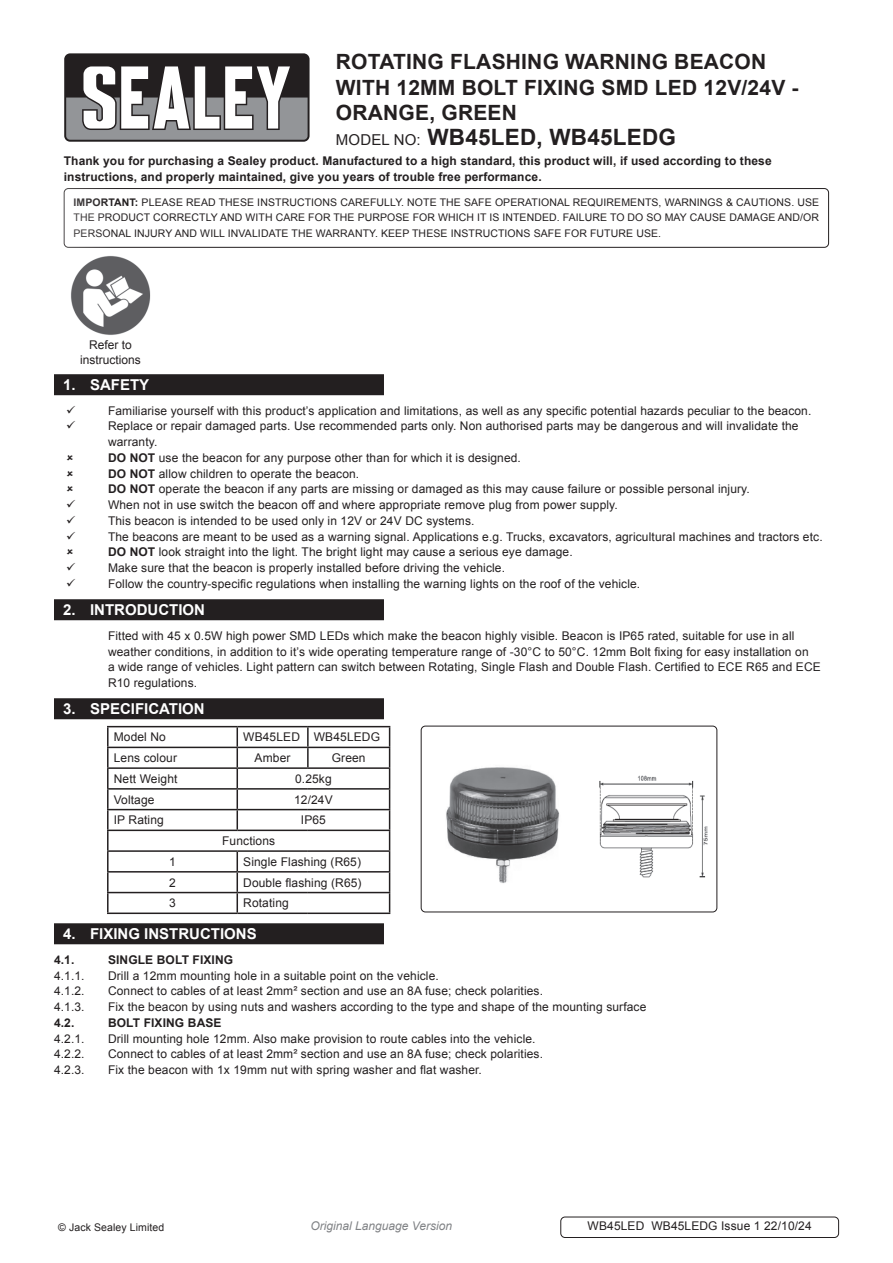
<style>
.page{position:relative;width:893px;height:1263px;background:#fff}
.page>*{position:absolute;margin:0;border:0;box-sizing:border-box;transform-origin:0 0}
.Instructions_Model_No{font:700 22.5px "Arial";letter-spacing:.01em;color:#231f20}
.Product_Description{font:700 21px/25.2px "Arial";letter-spacing:.01em;color:#231f20}
.t1{font:700 15px "Arial";color:#fff}
.Body{font:12px/15.8px "Arial";letter-spacing:.01em;color:#231f20}
.Body-2{font:700 12px/15.8px "Arial";letter-spacing:.01em;color:#231f20}
.Body__Footer{font:12px "Arial";letter-spacing:.01em;color:#231f20}
.t2{font:italic 12px "Arial";color:#808285}
.Body__Justified__7pt{font:10.5px/15.8px "Arial";letter-spacing:.01em;color:#231f20;text-align:justify}
.s1{font-weight:400;font-size:15px}
.s2{font-weight:700}
</style>
<div class="page">
<div style="left:64px;top:53px;width:246px;height:89px;background:#231f20;border-radius:6px"></div>
<svg style="left:66px;top:66px;width:242px;height:74px"></svg>
<div style="left:64px;top:188px;width:765px;height:60px;border:1px solid #231f20;border-radius:4px"></div>
<div style="left:54px;top:374px;width:330px;height:21px;background:#231f20"></div>
<div style="left:54px;top:599px;width:330px;height:21px;background:#231f20"></div>
<div style="left:54px;top:698px;width:330px;height:21px;background:#231f20"></div>
<div style="left:54px;top:923px;width:330px;height:21px;background:#231f20"></div>
<div style="left:560px;top:1216px;width:279px;height:22px;border:1px solid #231f20;border-radius:4px"></div>
<img style="left:71px;top:256px;width:80px;height:79px">
<hr style="left:107px;top:726px;width:130px;height:1px;background:#231f20">
<hr style="left:107px;top:727px;width:2px;height:20px;background:#231f20">
<hr style="left:237px;top:726px;width:71px;height:1px;background:#231f20">
<hr style="left:308px;top:726px;width:82px;height:1px;background:#231f20">
<hr style="left:307px;top:727px;width:2px;height:20px;background:#231f20">
<hr style="left:107px;top:747px;width:130px;height:1px;background:#231f20">
<hr style="left:237px;top:747px;width:71px;height:1px;background:#231f20">
<hr style="left:308px;top:747px;width:82px;height:1px;background:#231f20">
<svg style="left:307px;top:748px;width:2px;height:19px"></svg>
<hr style="left:107px;top:767px;width:130px;height:2px;background:#231f20">
<hr style="left:237px;top:767px;width:71px;height:2px;background:#231f20">
<hr style="left:308px;top:767px;width:82px;height:2px;background:#231f20">
<hr style="left:107px;top:788px;width:130px;height:2px;background:#231f20">
<hr style="left:237px;top:788px;width:71px;height:2px;background:#231f20">
<hr style="left:308px;top:788px;width:82px;height:2px;background:#231f20">
<hr style="left:107px;top:809px;width:130px;height:1px;background:#231f20">
<hr style="left:237px;top:809px;width:71px;height:1px;background:#231f20">
<svg style="left:237px;top:727px;width:1px;height:102px"></svg>
<hr style="left:308px;top:809px;width:82px;height:1px;background:#231f20">
<hr style="left:107px;top:829px;width:130px;height:2px;background:#231f20">
<hr style="left:237px;top:829px;width:71px;height:2px;background:#231f20">
<hr style="left:308px;top:829px;width:82px;height:2px;background:#231f20">
<hr style="left:107px;top:850px;width:130px;height:2px;background:#231f20">
<svg style="left:107px;top:748px;width:2px;height:123px"></svg>
<hr style="left:237px;top:850px;width:71px;height:2px;background:#231f20">
<hr style="left:308px;top:850px;width:82px;height:2px;background:#231f20">
<hr style="left:107px;top:871px;width:130px;height:1px;background:#231f20">
<hr style="left:107px;top:872px;width:2px;height:20px;background:#231f20">
<hr style="left:237px;top:871px;width:71px;height:1px;background:#231f20">
<hr style="left:308px;top:871px;width:82px;height:1px;background:#231f20">
<hr style="left:107px;top:892px;width:130px;height:1px;background:#231f20">
<svg style="left:107px;top:893px;width:2px;height:19px"></svg>
<hr style="left:237px;top:892px;width:71px;height:1px;background:#231f20">
<svg style="left:237px;top:852px;width:1px;height:60px"></svg>
<hr style="left:308px;top:892px;width:82px;height:1px;background:#231f20">
<svg style="left:389px;top:727px;width:1px;height:185px"></svg>
<hr style="left:107px;top:912px;width:130px;height:2px;background:#231f20">
<hr style="left:237px;top:912px;width:71px;height:2px;background:#231f20">
<hr style="left:308px;top:912px;width:82px;height:2px;background:#231f20">
<img style="left:446px;top:767px;width:262px;height:116px">
<div style="left:421px;top:726px;width:296px;height:186px;border:1px solid #231f20;border-radius:4px"></div>
<p class="Product_Description" style="left:336px;top:50px;width:464px">ROTATING FLASHING WARNING BEACON<br>WITH 12MM BOLT FIXING SMD LED 12V/24V -<br>ORANGE, GREEN</p>
<p class="Instructions_Model_No" style="left:336px;top:122px;width:342px"><span class="s1">MODEL NO:</span> WB45LED, WB45LEDG</p>
<p class="Body-2" style="left:64px;top:153px;width:709px">Thank you for purchasing a Sealey product. Manufactured to a high standard, this product will, if used according to these instructions, and properly maintained, give you years of trouble free performance.</p>
<p class="Body__Justified__7pt" style="left:74px;top:194px;width:747px"><span class="s2">IMPORTANT:</span> PLEASE READ THESE INSTRUCTIONS CAREFULLY. NOTE THE SAFE OPERATIONAL REQUIREMENTS, WARNINGS &amp; CAUTIONS. USE THE PRODUCT CORRECTLY AND WITH CARE FOR THE PURPOSE FOR WHICH IT IS INTENDED. FAILURE TO DO SO MAY CAUSE DAMAGE AND/OR PERSONAL INJURY AND WILL INVALIDATE THE WARRANTY. KEEP THESE INSTRUCTIONS SAFE FOR FUTURE USE.</p>
<p class="Body" style="left:80px;top:338px;width:62px;line-height:14.4px;text-align:center">Refer to instructions</p>
<p class="t1" style="left:63px;top:375px;width:88px">1. SAFETY</p>
<p class="Body" style="left:108px;top:403px;width:705px">Familiarise yourself with this product’s application and limitations, as well as any specific potential hazards peculiar to the beacon.</p>
<p class="Body" style="left:108px;top:418px;width:692px">Replace or repair damaged parts. Use recommended parts only. Non authorised parts may be dangerous and will invalidate the warranty.</p>
<p class="Body" style="left:108px;top:450px;width:414px"><span class="s2">DO NOT</span> use the beacon for any purpose other than for which it is designed.</p>
<p class="Body" style="left:108px;top:466px;width:253px"><span class="s2">DO NOT</span> allow children to operate the beacon.</p>
<p class="Body" style="left:108px;top:481px;width:643px"><span class="s2">DO NOT</span> operate the beacon if any parts are missing or damaged as this may cause failure or possible personal injury.</p>
<p class="Body" style="left:108px;top:497px;width:511px">When not in use switch the beacon off and where appropriate remove plug from power supply.</p>
<p class="Body" style="left:108px;top:513px;width:368px">This beacon is intended to be used only in 12V or 24V DC systems.</p>
<p class="Body" style="left:108px;top:529px;width:716px">The beacons are meant to be used as a warning signal. Applications e.g. Trucks, excavators, agricultural machines and tractors etc.</p>
<p class="Body" style="left:108px;top:544px;width:466px"><span class="s2">DO NOT</span> look straight into the light. The bright light may cause a serious eye damage.</p>
<p class="Body" style="left:108px;top:560px;width:399px">Make sure that the beacon is properly installed before driving the vehicle.</p>
<p class="Body" style="left:108px;top:576px;width:534px">Follow the country-specific regulations when installing the warning lights on the roof of the vehicle.</p>
<p class="t1" style="left:63px;top:600px;width:143px">2. INTRODUCTION</p>
<p class="Body" style="left:108px;top:628px;width:714px">Fitted with 45 x 0.5W high power SMD LEDs which make the beacon highly visible. Beacon is IP65 rated, suitable for use in all weather conditions, in addition to it’s wide operating temperature range of -30°C to 50°C. 12mm Bolt fixing for easy installation on<br>a wide range of vehicles. Light pattern can switch between Rotating, Single Flash and Double Flash. Certified to ECE R65 and ECE R10 regulations.</p>
<p class="t1" style="left:63px;top:699px;width:143px">3. SPECIFICATION</p>
<p class="Body" style="left:114px;top:729px;width:54px">Model No</p>
<p class="Body" style="left:243px;top:729px;width:58px">WB45LED</p>
<p class="Body" style="left:314px;top:729px;width:68px">WB45LEDG</p>
<p class="Body" style="left:114px;top:750px;width:65px">Lens colour</p>
<p class="Body" style="left:255px;top:750px;width:37px">Amber</p>
<p class="Body" style="left:332px;top:750px;width:35px">Green</p>
<p class="Body" style="left:114px;top:771px;width:65px">Nett Weight</p>
<p class="Body" style="left:295px;top:771px;width:38px">0.25kg</p>
<p class="Body" style="left:114px;top:792px;width:42px">Voltage</p>
<p class="Body" style="left:294px;top:792px;width:40px">12/24V</p>
<p class="Body" style="left:114px;top:812px;width:52px">IP Rating</p>
<p class="Body" style="left:301px;top:812px;width:27px">IP65</p>
<p class="Body" style="left:222px;top:833px;width:54px">Functions</p>
<p class="Body" style="left:169px;top:854px;width:8px">1</p>
<p class="Body" style="left:243px;top:854px;width:119px">Single Flashing (R65)</p>
<p class="Body" style="left:169px;top:874px;width:8px">2</p>
<p class="Body" style="left:243px;top:874px;width:120px">Double flashing (R65)</p>
<p class="Body" style="left:169px;top:895px;width:8px">3</p>
<p class="Body" style="left:243px;top:895px;width:47px">Rotating</p>
<p class="t1" style="left:63px;top:924px;width:195px">4. FIXING INSTRUCTIONS</p>
<p class="Body-2" style="left:54px;top:952px;width:22px">4.1.</p>
<p class="Body-2" style="left:108px;top:952px;width:127px">SINGLE BOLT FIXING</p>
<p class="Body" style="left:54px;top:967px;width:32px">4.1.1.</p>
<p class="Body" style="left:108px;top:967px;width:332px">Drill a 12mm mounting hole in a suitable point on the vehicle.</p>
<p class="Body" style="left:54px;top:983px;width:32px">4.1.2.</p>
<p class="Body" style="left:108px;top:983px;width:437px">Connect to cables of at least 2mm² section and use an 8A fuse; check polarities.</p>
<p class="Body" style="left:54px;top:999px;width:32px">4.1.3.</p>
<p class="Body" style="left:108px;top:999px;width:540px">Fix the beacon by using nuts and washers according to the type and shape of the mounting surface</p>
<p class="Body-2" style="left:54px;top:1015px;width:22px">4.2.</p>
<p class="Body-2" style="left:108px;top:1015px;width:115px">BOLT FIXING BASE</p>
<p class="Body" style="left:54px;top:1030px;width:32px">4.2.1.</p>
<p class="Body" style="left:108px;top:1030px;width:429px">Drill mounting hole 12mm. Also make provision to route cables into the vehicle.</p>
<p class="Body" style="left:54px;top:1046px;width:32px">4.2.2.</p>
<p class="Body" style="left:108px;top:1046px;width:437px">Connect to cables of at least 2mm² section and use an 8A fuse; check polarities.</p>
<p class="Body" style="left:54px;top:1062px;width:32px">4.2.3.</p>
<p class="Body" style="left:108px;top:1062px;width:375px">Fix the beacon with 1x 19mm nut with spring washer and flat washer.</p>
<p class="Body__Justified__7pt" style="left:58px;top:1220px;width:108px">© Jack Sealey Limited</p>
<p class="t2" style="left:311px;top:1218px;width:143px">Original Language Version</p>
<p class="Body__Footer" style="left:588px;top:1218px;width:226px">WB45LED WB45LEDG Issue 1 22/10/24</p>
</div>
